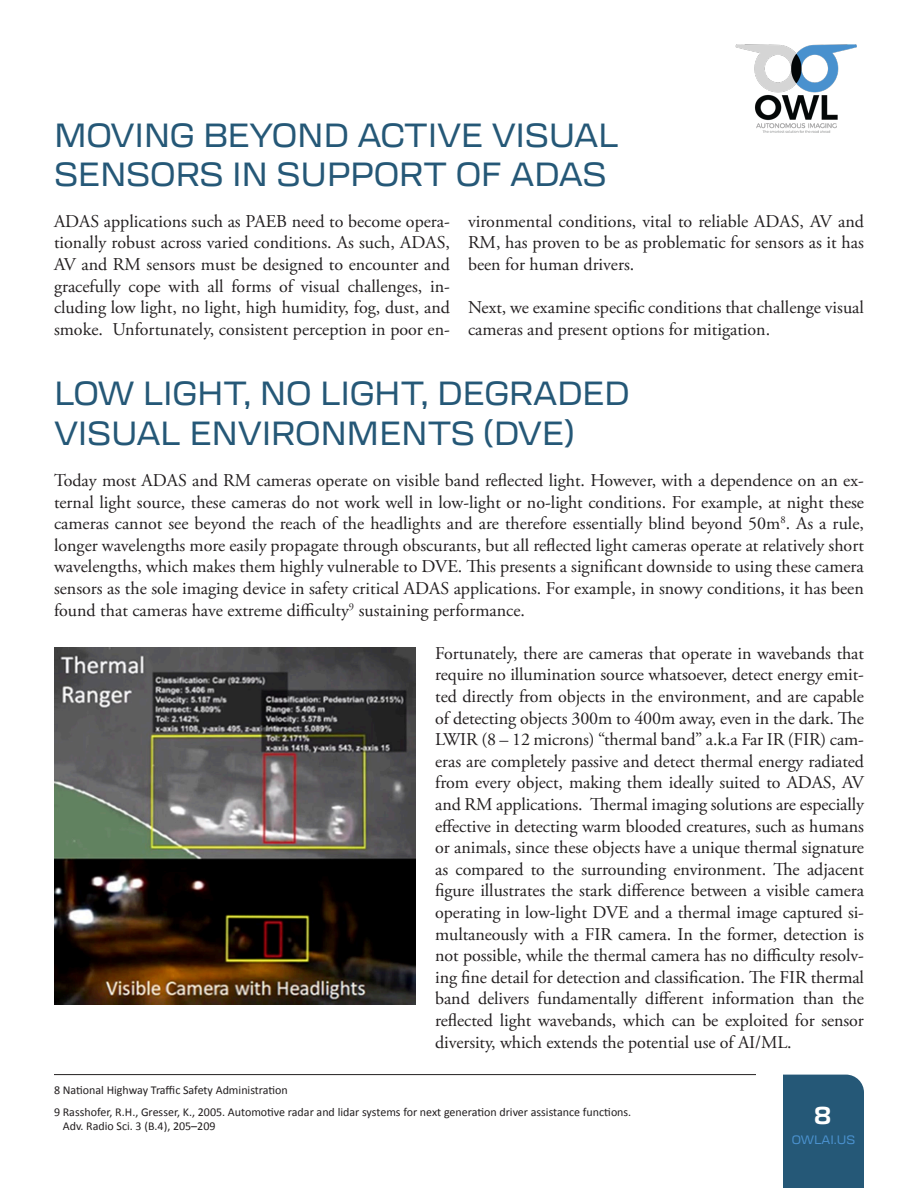
<style>
.page{position:relative;width:918px;height:1188px;background:#fff}
.page>*{position:absolute;margin:0;border:0;box-sizing:border-box;transform-origin:0 0}
.t1{font:33px/39.6px "Transducer";letter-spacing:-.01em;color:#255877}
.t2{font:700 24px "Transducer";color:#fff}
._3-Body_Copy{font:18px/21.6px "Adobe Garamond Pro";color:#231f20;text-align:justify}
._7-Footnotes{font:12px/14.4px "Calibri";color:#231f20}
.t3{font:12px "Transducer";color:#4a91ce}
</style>
<div class="page">
<div style="left:783px;top:1075px;width:81px;height:113px;background:#255877"></div>
<img style="left:735px;top:44px;width:122px;height:89px">
<img style="left:54px;top:647px;width:361px;height:357px">
<hr style="left:54px;top:1074px;width:702px;height:1px;background:#231f20">
<p class="t1" style="left:54px;top:114px;width:566px">MOVING BEYOND ACTIVE VISUAL<br>SENSORS IN SUPPORT OF ADAS</p>
<p class="_3-Body_Copy" style="left:54px;top:211px;width:398px">ADAS applications such as PAEB need to become opera&shy;tionally robust across varied conditions. As such, ADAS, AV and RM sensors must be designed to encounter and gracefully cope with all forms of visual challenges, in&shy;cluding low light, no light, high humidity, fog, dust, and smoke. Unfortunately, consistent perception in poor en-</p>
<p class="_3-Body_Copy" style="left:468px;top:211px;width:397px">vironmental conditions, vital to reliable ADAS, AV and RM, has proven to be as problematic for sensors as it has been for human drivers.</p>
<p class="_3-Body_Copy" style="left:468px;top:297px;width:397px">Next, we examine specific conditions that challenge visual cameras and present options for mitigation.</p>
<p class="t1" style="left:54px;top:372px;width:577px">LOW LIGHT, NO LIGHT, DEGRADED<br>VISUAL ENVIRONMENTS (DVE)</p>
<p class="_3-Body_Copy" style="left:54px;top:470px;width:812px">Today most ADAS and RM cameras operate on visible band reflected light. However, with a dependence on an ex&shy;ternal light source, these cameras do not work well in low-light or no-light conditions. For example, at night these cameras cannot see beyond the reach of the headlights and are therefore essentially blind beyond 50m<sup>8</sup>. As a rule, longer wavelengths more easily propagate through obscurants, but all reflected light cameras operate at relatively short wavelengths, which makes them highly vulnerable to DVE. This presents a significant downside to using these camera sensors as the sole imaging device in safety critical ADAS applications. For example, in snowy conditions, it has been found that cameras have extreme difficulty<sup>9</sup> sustaining performance.</p>
<p class="_3-Body_Copy" style="left:435px;top:643px;width:430px">Fortunately, there are cameras that operate in wavebands that require no illumination source whatsoever, detect energy emit&shy;ted directly from objects in the environment, and are capable of detecting objects 300m to 400m away, even in the dark. The LWIR (8 – 12 microns) “thermal band” a.k.a Far IR (FIR) cam&shy;eras are completely passive and detect thermal energy radiated from every object, making them ideally suited to ADAS, AV and RM applications. Thermal imaging solutions are especially effective in detecting warm blooded creatures, such as humans or animals, since these objects have a unique thermal signature as compared to the surrounding environment. The adjacent figure illustrates the stark difference between a visible camera operating in low-light DVE and a thermal image captured si&shy;multaneously with a FIR camera. In the former, detection is not possible, while the thermal camera has no difficulty resolv&shy;ing fine detail for detection and classification. The FIR thermal band delivers fundamentally different information than the reflected light wavebands, which can be exploited for sensor diversity, which extends the potential use of AI/ML.</p>
<p class="_7-Footnotes" style="left:54px;top:1083px;width:235px">8 National Highway Traffic Safety Administration</p>
<p class="_7-Footnotes" style="left:63px;top:1104px;width:570px;text-indent:-9px">9 Rasshofer, R.H., Gresser, K., 2005. Automotive radar and lidar systems for next generation driver assistance functions.<br>Adv. Radio Sci. 3 (B.4), 205–209</p>
<h2 class="t2" style="left:814px;top:1098px;width:19px">8</h2>
<p class="t3" style="left:792px;top:1131px;width:65px">OWLAI.US</p>
</div>
